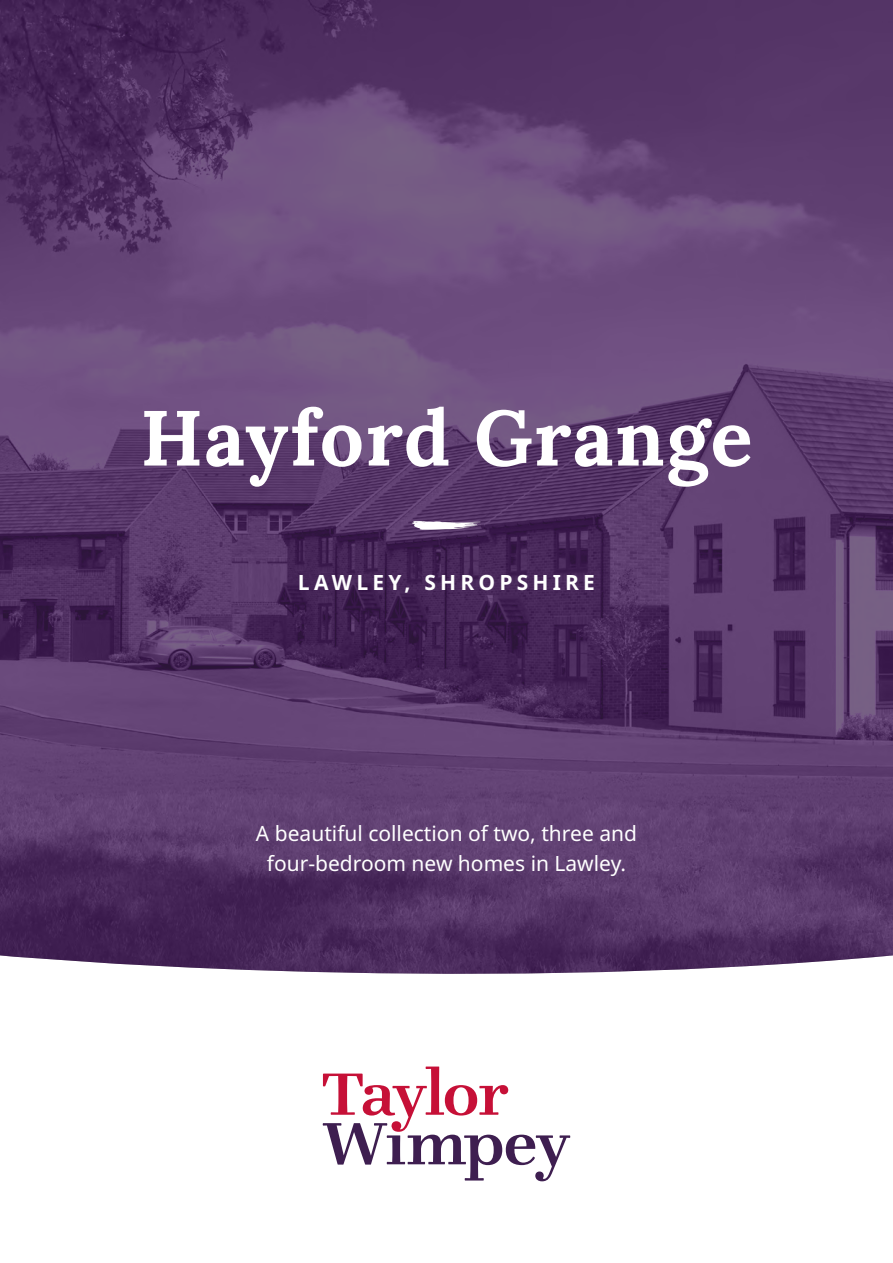
<style>
.page{position:relative;width:893px;height:1263px;background:#fff}
.page>*{position:absolute;margin:0;border:0;box-sizing:border-box;transform-origin:0 0}
.t1{font:700 78px "Lora";letter-spacing:.015em;color:#fff}
.t2{font:21px/30px "Noto Sans";color:#fff;text-align:center}
.t3{font:700 21px "Noto Sans";letter-spacing:.2em;color:#fff}
</style>
<div class="page">
<img style="left:0;top:0;width:893px;height:974px">
<svg style="left:323px;top:1066px;width:247px;height:115px"></svg>
<svg style="left:412px;top:521px;width:69px;height:9px"></svg>
<h1 class="t1" style="left:140px;top:371px;width:614px">Hayford Grange</h1>
<p class="t3" style="left:298px;top:567px;width:298px">LAWLEY, SHROPSHIRE</p>
<p class="t2" style="left:256px;top:819px;width:383px">A beautiful collection of two, three and four-bedroom new homes in Lawley.</p>
</div>
